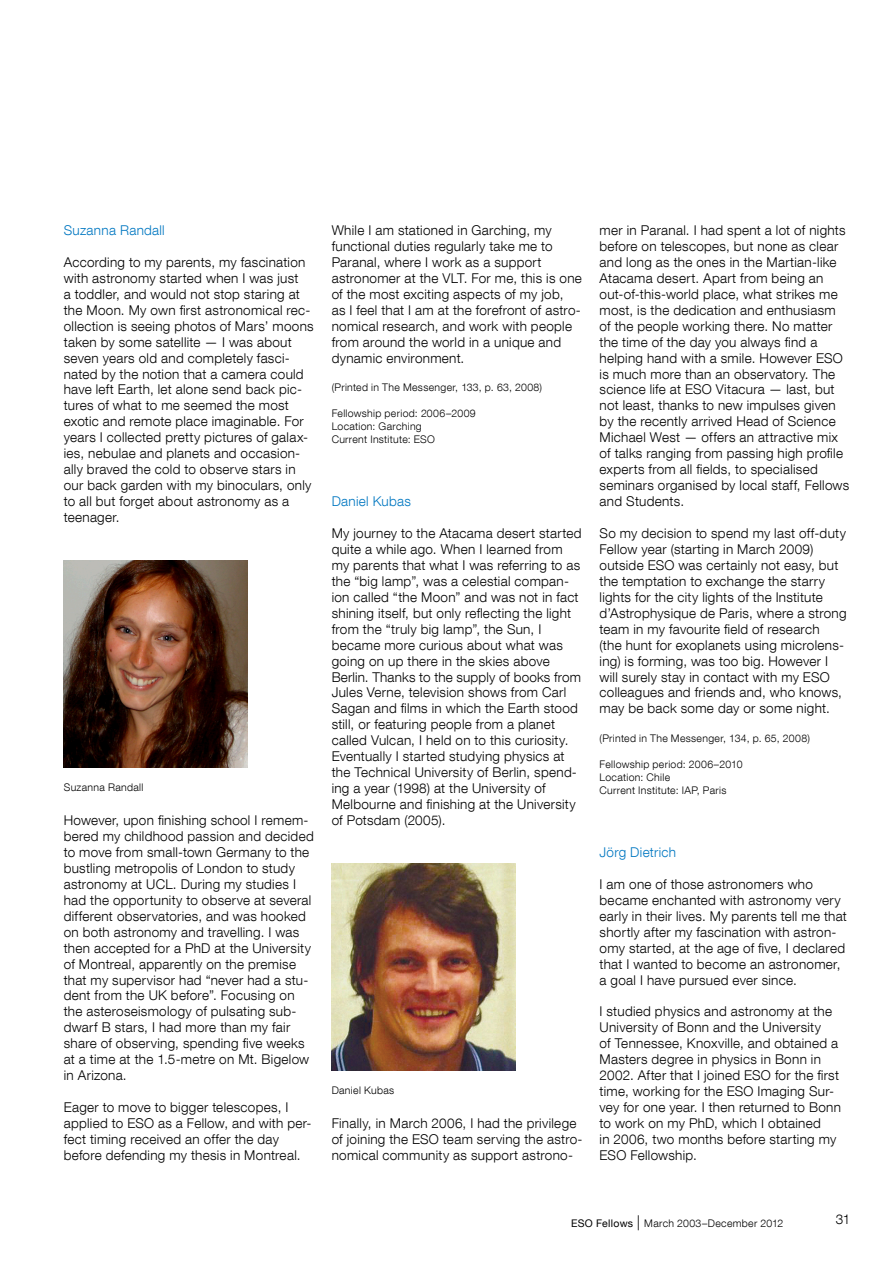
<style>
.page{position:relative;width:893px;height:1263px;background:#fff}
.page>*{position:absolute;margin:0;border:0;box-sizing:border-box;transform-origin:0 0}
._45_9pt{font:300 13.5px/15.9px "Helvetica Neue LT Com";letter-spacing:.02em;color:#000}
._45_9pt_blue{font:300 13.5px "Helvetica Neue LT Com";letter-spacing:.02em;color:#0077c1}
._45_7pt{font:300 10.5px "Helvetica Neue LT Com";letter-spacing:.03em;color:#000}
.s1{font-weight:400}
.s2{font-size:15px}
</style>
<div class="page">
<img style="left:64px;top:560px;width:184px;height:207px">
<img style="left:332px;top:863px;width:184px;height:207px">
<p class="_45_9pt_blue" style="left:64px;top:222px;width:103px">Suzanna Randall</p>
<p class="_45_9pt" style="left:64px;top:254px;width:251px">According to my parents, my fascination with astronomy started when I was just<br>a toddler, and would not stop staring at the Moon. My own first astronomical rec&shy;ollection is seeing photos of Mars’ moons taken by some satellite — I was about seven years old and completely fasci&shy;nated by the notion that a camera could have left Earth, let alone send back pic&shy;tures of what to me seemed the most exotic and remote place imaginable. For years I collected pretty pictures of galax&shy;ies, nebulae and planets and occasion&shy;ally braved the cold to observe stars in our back garden with my binoculars, only to all but forget about astronomy as a teenager.</p>
<p class="_45_7pt" style="left:64px;top:781px;width:81px">Suzanna Randall</p>
<p class="_45_9pt" style="left:64px;top:812px;width:251px">However, upon finishing school I remem&shy;bered my childhood passion and decided to move from small-town Germany to the bustling metropolis of London to study astronomy at UCL. During my studies I had the opportunity to observe at several different observatories, and was hooked on both astronomy and travelling. I was then accepted for a PhD at the University of Montreal, apparently on the premise that my supervisor had “never had a stu&shy;dent from the UK before”. Focusing on the asteroseismology of pulsating sub&shy;dwarf B stars, I had more than my fair share of observing, spending five weeks at a time at the 1.5-metre on Mt. Bigelow in Arizona.</p>
<p class="_45_9pt" style="left:64px;top:1099px;width:249px">Eager to move to bigger telescopes, I applied to ESO as a Fellow, and with per&shy;fect timing received an offer the day before defending my thesis in Montreal.</p>
<p class="_45_9pt" style="left:332px;top:222px;width:252px">While I am stationed in Garching, my functional duties regularly take me to Paranal, where I work as a support astronomer at the VLT. For me, this is one of the most exciting aspects of my job,<br>as I feel that I am at the forefront of astro&shy;nomical research, and work with people from around the world in a unique and dynamic environment.</p>
<p class="_45_7pt" style="left:332px;top:381px;width:212px">(Printed in The Messenger, 133, p. 63, 2008)</p>
<p class="_45_7pt" style="left:332px;top:407px;width:146px">Fellowship period: 2006–2009</p>
<p class="_45_7pt" style="left:332px;top:420px;width:92px">Location: Garching</p>
<p class="_45_7pt" style="left:332px;top:433px;width:105px">Current Institute: ESO</p>
<p class="_45_9pt_blue" style="left:332px;top:493px;width:81px">Daniel Kubas</p>
<p class="_45_9pt" style="left:332px;top:525px;width:251px">My journey to the Atacama desert started quite a while ago. When I learned from my parents that what I was referring to as the “big lamp”, was a celestial compan&shy;ion called “the Moon” and was not in fact shining itself, but only reflecting the light from the “truly big lamp”, the Sun, I became more curious about what was going on up there in the skies above Berlin. Thanks to the supply of books from Jules Verne, television shows from Carl Sagan and films in which the Earth stood still, or featuring people from a planet called Vulcan, I held on to this curiosity.<br>Eventually I started studying physics at the Technical University of Berlin, spend&shy;ing a year (1998) at the University of Melbourne and finishing at the University of Potsdam (2005).</p>
<p class="_45_7pt" style="left:332px;top:1084px;width:64px">Daniel Kubas</p>
<p class="_45_9pt" style="left:332px;top:1115px;width:252px">Finally, in March 2006, I had the privilege of joining the ESO team serving the astro&shy;nomical community as support astrono-</p>
<p class="_45_9pt" style="left:600px;top:222px;width:251px">mer in Paranal. I had spent a lot of nights before on telescopes, but none as clear and long as the ones in the Martian-like Atacama desert. Apart from being an out-of-this-world place, what strikes me most, is the dedication and enthusiasm of the people working there. No matter the time of the day you always find a helping hand with a smile. However ESO is much more than an observatory. The science life at ESO Vitacura — last, but not least, thanks to new impulses given by the recently arrived Head of Science Michael West — offers an attractive mix of talks ranging from passing high profile experts from all fields, to specialised seminars organised by local staff, Fellows and Students.</p>
<p class="_45_9pt" style="left:600px;top:525px;width:249px">So my decision to spend my last off-duty Fellow year (starting in March 2009) outside ESO was certainly not easy, but the temptation to exchange the starry lights for the city lights of the Institute d’Astrophysique de Paris, where a strong team in my favourite field of research<br>(the hunt for exoplanets using microlens&shy;ing) is forming, was too big. However I will surely stay in contact with my ESO colleagues and friends and, who knows, may be back some day or some night.</p>
<p class="_45_7pt" style="left:600px;top:732px;width:212px">(Printed in The Messenger, 134, p. 65, 2008)</p>
<p class="_45_7pt" style="left:600px;top:758px;width:144px">Fellowship period: 2006–2010</p>
<p class="_45_7pt" style="left:600px;top:771px;width:72px">Location: Chile</p>
<p class="_45_7pt" style="left:600px;top:784px;width:128px">Current Institute: IAP, Paris</p>
<p class="_45_9pt_blue" style="left:600px;top:844px;width:78px">Jörg Dietrich</p>
<p class="_45_9pt" style="left:600px;top:876px;width:249px">I am one of those astronomers who became enchanted with astronomy very early in their lives. My parents tell me that shortly after my fascination with astron&shy;omy started, at the age of five, I declared that I wanted to become an astronomer, a goal I have pursued ever since.</p>
<p class="_45_9pt" style="left:600px;top:1003px;width:243px">I studied physics and astronomy at the University of Bonn and the University<br>of Tennessee, Knoxville, and obtained a Masters degree in physics in Bonn in 2002. After that I joined ESO for the first time, working for the ESO Imaging Sur&shy;vey for one year. I then returned to Bonn to work on my PhD, which I obtained<br>in 2006, two months before starting my ESO Fellowship.</p>
<p class="_45_7pt" style="left:571px;top:1217px;width:214px"><span class="s1">ESO Fellows</span> <span class="s2">|</span> March 2003–December 2012</p>
<p class="_45_9pt" style="left:836px;top:1211px;width:16px">31</p>
</div>
